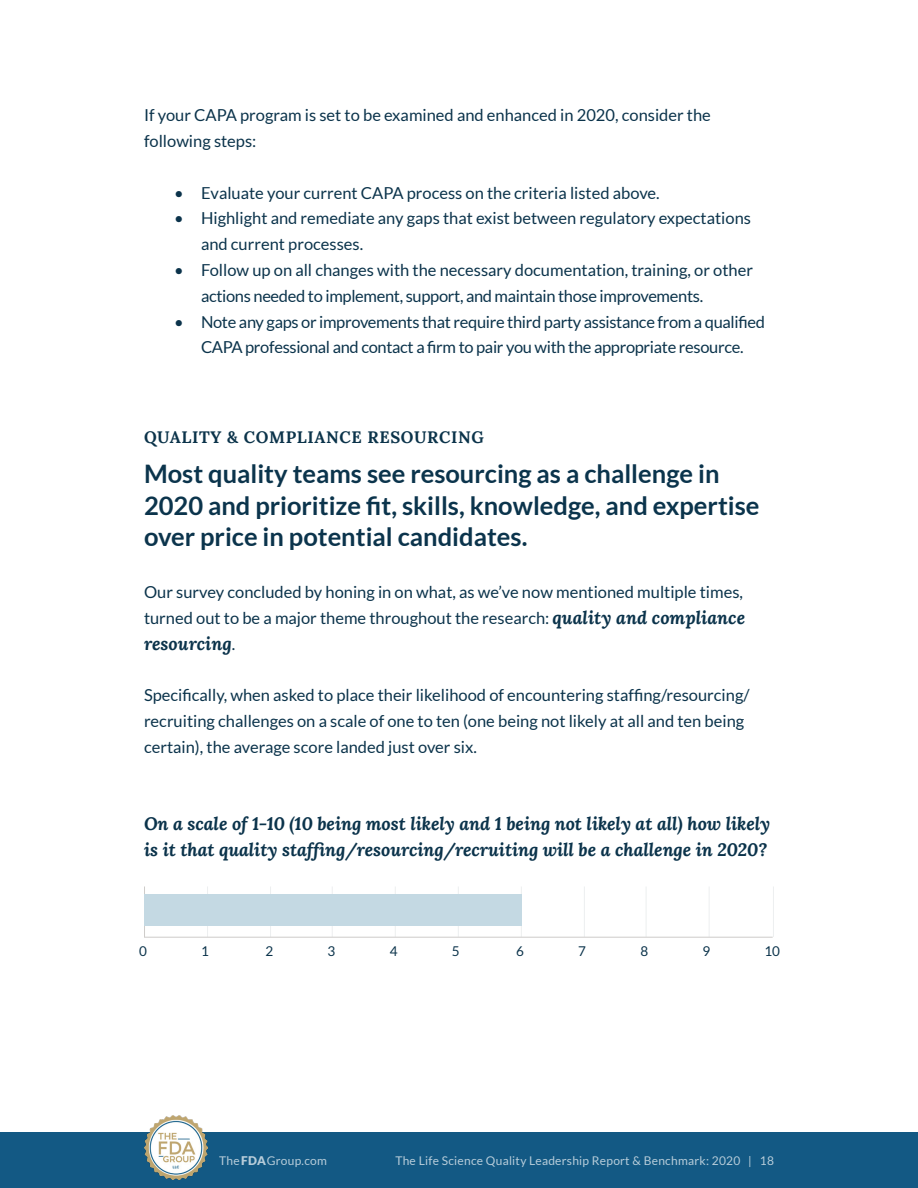
<style>
.page{position:relative;width:918px;height:1188px;background:#fff}
.page>*{position:absolute;margin:0;border:0;box-sizing:border-box;transform-origin:0 0}
.t1{font:700 25.5px/31.8px "Lato";color:#0b344c}
.t2{font:italic 700 18px/25.8px "Lora";letter-spacing:-.005em;color:#0b334b}
.t3{font:16.5px/25.8px "Lato";color:#0b334b}
.t4{font:16.5px/25.8px "Lato";letter-spacing:-.02em;color:#0b334b}
.cover_all_caps_title{font:700 16.5px "Lora";letter-spacing:.04em;color:#0b334a}
.t5{font:13.5px "Lato";color:#0b334b}
.t6{font:12px "Lato";letter-spacing:.02em;color:#fff}
.s1{font-family:"Lora";font-weight:700;font-style:italic;font-size:18px}
.s2{font-family:"Lato";font-weight:400;font-style:normal;font-size:16.5px}
.s3{font-weight:900}
</style>
<div class="page">
<div style="left:0;top:1132px;width:918px;height:56px;background:#135984"></div>
<img style="left:144px;top:1116px;width:64px;height:63px">
<svg style="left:144px;top:886px;width:630px;height:52px"></svg>
<div style="left:144px;top:894px;width:378px;height:32px;background:#c4d9e3"></div>
<p class="t3" style="left:144px;top:102px;width:568px">If your CAPA program is set to be examined and enhanced in 2020, consider the following steps:</p>
<p class="t3" style="left:174px;top:180px;width:487px">• Evaluate your current CAPA process on the criteria listed above.</p>
<p class="t3" style="left:201px;top:206px;width:552px;text-indent:-27px">• Highlight and remediate any gaps that exist between regulatory expectations and current processes.</p>
<p class="t4" style="left:201px;top:257px;width:554px;text-indent:-27px">• Follow up on all changes with the necessary documentation, training, or other actions needed to implement, support, and maintain those improvements.</p>
<p class="t4" style="left:174px;top:309px;width:593px;text-align:center">• Note any gaps or improvements that require third party assistance from a qualified<br>CAPA professional and contact a firm to pair you with the appropriate resource.</p>
<p class="cover_all_caps_title" style="left:144px;top:427px;width:341px">QUALITY &amp; COMPLIANCE RESOURCING</p>
<p class="t1" style="left:144px;top:457px;width:617px">Most quality teams see resourcing as a challenge in<br>2020 and prioritize fit, skills, knowledge, and expertise over price in potential candidates.</p>
<p class="t3" style="left:144px;top:579px;width:603px">Our survey concluded by honing in on what, as we’ve now mentioned multiple times, turned out to be a major theme throughout the research: <span class="s1">quality and compliance</span></p>
<p class="t2" style="left:144px;top:630px;width:93px">resourcing<span class="s2">.</span></p>
<p class="t3" style="left:144px;top:682px;width:607px">Specifically, when asked to place their likelihood of encountering staffing/resourcing/ recruiting challenges on a scale of one to ten (one being not likely at all and ten being certain), the average score landed just over six.</p>
<p class="t2" style="left:144px;top:811px;width:628px">On a scale of 1-10 (10 being most likely and 1 being not likely at all) how likely is it that quality staffing/resourcing/recruiting will be a challenge in 2020?</p>
<p class="t5" style="left:139px;top:944px;width:9px">0</p>
<p class="t5" style="left:201px;top:944px;width:9px">1</p>
<p class="t5" style="left:266px;top:944px;width:9px">2</p>
<p class="t5" style="left:328px;top:944px;width:9px">3</p>
<p class="t5" style="left:390px;top:944px;width:9px">4</p>
<p class="t5" style="left:452px;top:944px;width:9px">5</p>
<p class="t5" style="left:516px;top:944px;width:9px">6</p>
<p class="t5" style="left:578px;top:944px;width:9px">7</p>
<p class="t5" style="left:640px;top:944px;width:9px">8</p>
<p class="t5" style="left:702px;top:944px;width:9px">9</p>
<p class="t5" style="left:764px;top:944px;width:17px">10</p>
<p class="t6" style="left:219px;top:1154px;width:109px">The<span class="s3">FDA</span>Group.com</p>
<p class="t6" style="left:395px;top:1154px;width:380px">The Life Science Quality Leadership Report &amp; Benchmark: 2020 | 18</p>
</div>
